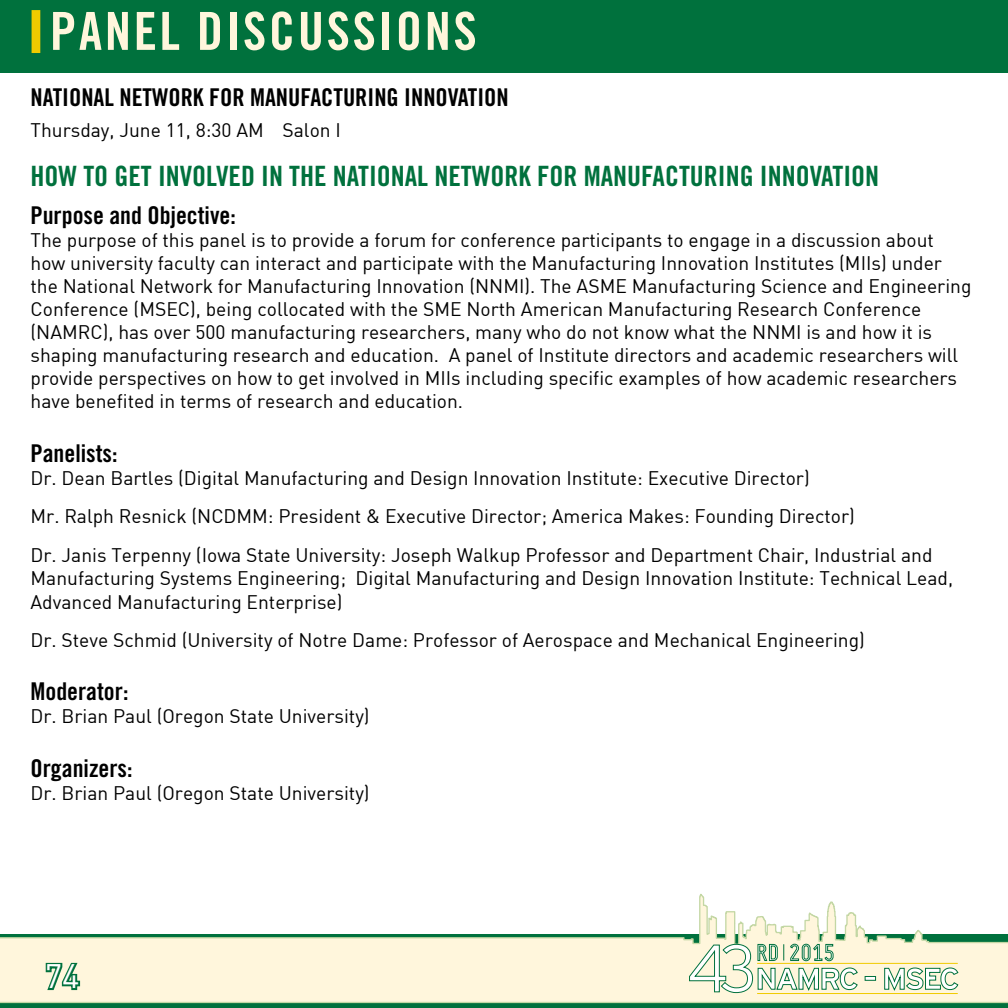
<style>
.page{position:relative;width:1008px;height:1008px;background:#fff}
.page>*{position:absolute;margin:0;border:0;box-sizing:border-box;transform-origin:0 0}
.t1{font:52.5px "Trade Gothic LT Std Bd Cn 20";letter-spacing:.05em;color:#fff6dc}
.t2{font:33.25px "DIN";color:#fff}
.t3{font:28px "Trade Gothic LT Std Bd Cn 20";color:#00713d}
.t4{font:24.5px "Trade Gothic LT Std Bd Cn 20";color:#000}
.t5{font:19.25px/23.1px "DIN";color:#000}
</style>
<div class="page">
<div style="left:0;top:935px;width:1008px;height:73px;background:#00713d"></div>
<svg style="left:0;top:894px;width:1008px;height:110px"></svg>
<hr style="left:757px;top:993px;width:201px;height:1px;background:#f0cb00">
<svg style="left:689px;top:944px;width:269px;height:49px;background:#dae3c8"></svg>
<svg style="left:44px;top:961px;width:38px;height:31px"></svg>
<div style="left:0;top:0;width:1008px;height:72px;background:#00713d"></div>
<div style="left:32px;top:10px;width:8px;height:43px;background:#f0cb00"></div>
<h1 class="t1" style="left:50px;top:-1px;width:428px">Panel Discussions</h1>
<p class="t4" style="left:31px;top:82px;width:43px">NATIONAL</p>
<p class="t4" style="left:119px;top:82px;width:158px">NETWORK FOR MANUFA</p>
<p class="t4" style="left:321px;top:82px;width:34px">CTURING</p>
<p class="t4" style="left:404px;top:82px;width:12px">INNOVA</p>
<p class="t4" style="left:468px;top:82px;width:20px">TION</p>
<p class="t5" style="left:31px;top:118px;width:312px">Thursday, June 11, 8:30 AM Salon I</p>
<h3 class="t3" style="left:31px;top:159px;width:140px">HOW TOGET INVOLVE</h3>
<h3 class="t3" style="left:241px;top:159px;width:141px">D IN THE NATIONAL</h3>
<h3 class="t3" style="left:434px;top:159px;width:181px">NETWORK FOR MANUFA</h3>
<h3 class="t3" style="left:665px;top:159px;width:38px">CTURING</h3>
<h3 class="t3" style="left:760px;top:159px;width:13px">INNOVA</h3>
<h3 class="t3" style="left:833px;top:159px;width:23px">TION</h3>
<p class="t4" style="left:31px;top:200px;width:207px">Purpose and Objective:</p>
<p class="t5" style="left:31px;top:228px;width:942px">The purpose of this panel is to provide a forum for conference participants to engage in a discussion about how university faculty can interact and participate with the Manufacturing Innovation Institutes (MIIs) under the National Network for Manufacturing Innovation (NNMI). The ASME Manufacturing Science and Engineering Conference (MSEC), being collocated with the SME North American Manufacturing Research Conference (NAMRC), has over 500 manufacturing researchers, many who do not know what the NNMI is and how it is shaping manufacturing research and education. A panel of Institute directors and academic researchers will provide perspectives on how to get involved in MIIs including specific examples of how academic researchers have benefited in terms of research and education.</p>
<p class="t4" style="left:31px;top:438px;width:89px">Panelists:</p>
<p class="t5" style="left:31px;top:458px;width:904px;line-height:38.9px">Dr. Dean Bartles (Digital Manufacturing and Design Innovation Institute: Executive Director)<br>Mr. Ralph Resnick (NCDMM: President &amp; Executive Director; America Makes: Founding Director)<br>Dr. Janis Terpenny (Iowa State University: Joseph Walkup Professor and Department Chair, Industrial and</p>
<p class="t5" style="left:31px;top:567px;width:924px">Manufacturing Systems Engineering; Digital Manufacturing and Design Innovation Institute: Technical Lead,<br>Advanced Manufacturing Enterprise)</p>
<p class="t5" style="left:31px;top:629px;width:836px">Dr. Steve Schmid (University of Notre Dame: Professor of Aerospace and Mechanical Engineering)</p>
<p class="t4" style="left:31px;top:677px;width:99px">Moderator:</p>
<p class="t5" style="left:31px;top:705px;width:341px">Dr. Brian Paul (Oregon State University)</p>
<p class="t4" style="left:31px;top:753px;width:104px">Organizers:</p>
<p class="t5" style="left:31px;top:781px;width:341px">Dr. Brian Paul (Oregon State University)</p>
<h2 class="t2" style="left:45px;top:956px;width:36px">74</h2>
</div>
